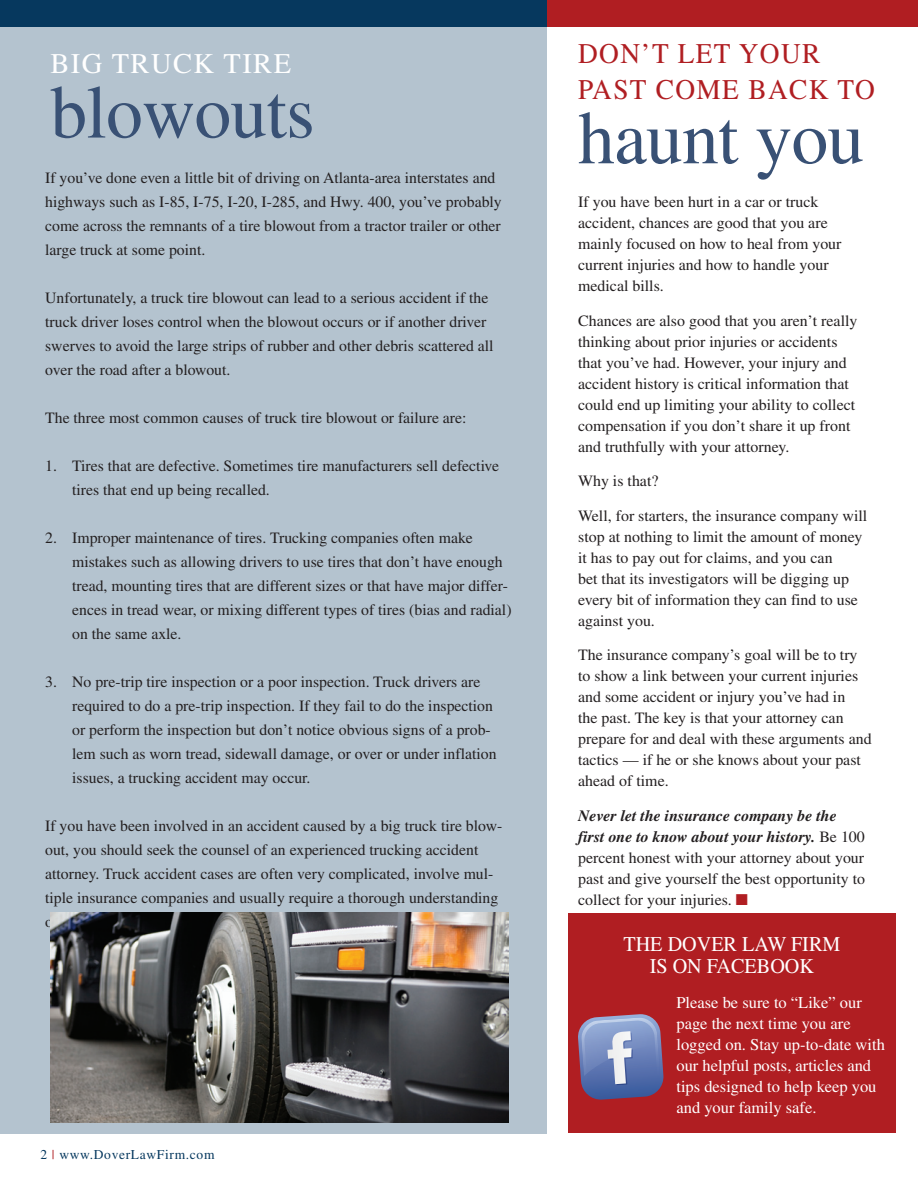
<style>
.page{position:relative;width:918px;height:1188px;background:#fff}
.page>*{position:absolute;margin:0;border:0;box-sizing:border-box;transform-origin:0 0}
.t1{font:75px "Times";letter-spacing:-.01em;color:#395175}
.t2{font:28.5px/36px "Times";letter-spacing:.05em;color:#b01e22;scale:.96 1}
.t3{font:28.5px "Times";letter-spacing:.05em;color:#fff}
.t4{font:21px/22.5px "Times";color:#fff;text-align:center;scale:.96 1}
.t5{font:16.5px/21px "Times LT Std";color:#fff}
.t6{font:15.75px/21px "Times LT Std";color:#231f20}
.t7{font:13.5px "Times";letter-spacing:.05em;color:#06385e}
.s1{color:#b01e22}
.s2{font-weight:700;font-style:italic}
</style>
<div class="page">
<div style="left:0;top:0;width:546px;height:1134px;background:#b4c3cf"></div>
<div style="left:390px;top:0;width:528px;height:27px;background:#b01e22"></div>
<div style="left:0;top:0;width:546px;height:27px;background:#06385e"></div>
<img style="left:50px;top:913px;width:459px;height:209px">
<div style="left:568px;top:913px;width:328px;height:220px;background:#b01e22"></div>
<svg style="left:578px;top:1014px;width:86px;height:86px;background:#8182ad"></svg>
<h2 class="t3" style="left:50px;top:47px;width:242px">BIG TRUCK TIRE</h2>
<h1 class="t1" style="left:50px;top:70px;width:266px">blowouts</h1>
<p class="t6" style="left:45px;top:166px;width:458px;line-height:24px">If you’ve done even a little bit of driving on Atlanta-area interstates and highways such as I-85, I-75, I-20, I-285, and Hwy. 400, you’ve probably come across the remnants of a tire blowout from a tractor trailer or other large truck at some point.</p>
<p class="t6" style="left:45px;top:286px;width:450px;line-height:24px">Unfortunately, a truck tire blowout can lead to a serious accident if the truck driver loses control when the blowout occurs or if another driver swerves to avoid the large strips of rubber and other debris scattered all over the road after a blowout.</p>
<p class="t6" style="left:45px;top:407px;width:423px">The three most common causes of truck tire blowout or failure are:</p>
<p class="t6" style="left:72px;top:454px;width:429px;line-height:24px;text-indent:-27px">1. Tires that are defective. Sometimes tire manufacturers sell defective tires that end up being recalled.</p>
<p class="t6" style="left:72px;top:526px;width:441px;line-height:24px;text-indent:-27px">2. Improper maintenance of tires. Trucking companies often make mistakes such as allowing drivers to use tires that don’t have enough tread, mounting tires that are different sizes or that have major differ&shy;ences in tread wear, or mixing different types of tires (bias and radial) on the same axle.</p>
<p class="t6" style="left:72px;top:670px;width:426px;line-height:24px;text-indent:-27px">3. No pre-trip tire inspection or a poor inspection. Truck drivers are required to do a pre-trip inspection. If they fail to do the inspection or perform the inspection but don’t notice obvious signs of a prob&shy;lem such as worn tread, sidewall damage, or over or under inflation issues, a trucking accident may occur.</p>
<p class="t6" style="left:45px;top:814px;width:459px;line-height:24px">If you have been involved in an accident caused by a big truck tire blow&shy;out, you should seek the counsel of an experienced trucking accident attorney. Truck accident cases are often very complicated, involve mul&shy;tiple insurance companies and usually require a thorough understanding</p>
<p class="t7" style="left:40px;top:1146px;width:176px">2 <span class="s1">|</span> www.DoverLawFirm.com</p>
<p class="t7" style="left:63px;top:1146px;width:241px">February 2011 <span class="s1">|</span> www.TopPractices.com</p>
<h2 class="t2" style="left:578px;top:35px;width:311px">DON’T LET YOUR<br>PAST COME BACK TO</h2>
<h1 class="t1" style="left:578px;top:96px;width:288px">haunt you</h1>
<p class="t6" style="left:578px;top:191px;width:265px">If you have been hurt in a car or truck accident, chances are good that you are mainly focused on how to heal from your current injuries and how to handle your medical bills.</p>
<p class="t6" style="left:578px;top:310px;width:281px">Chances are also good that you aren’t really thinking about prior injuries or accidents that you’ve had. However, your injury and accident history is critical information that could end up limiting your ability to collect compensation if you don’t share it up front and truthfully with your attorney.</p>
<p class="t6" style="left:578px;top:464px;width:291px;line-height:34.5px">Why is that?<br>Well, for starters, the insurance company will</p>
<p class="t6" style="left:578px;top:526px;width:286px">stop at nothing to limit the amount of money it has to pay out for claims, and you can<br>bet that its investigators will be digging up every bit of information they can find to use against you.</p>
<p class="t6" style="left:578px;top:644px;width:295px">The insurance company’s goal will be to try to show a link between your current injuries and some accident or injury you’ve had in<br>the past. The key is that your attorney can prepare for and deal with these arguments and tactics — if he or she knows about your past ahead of time.</p>
<p class="t6" style="left:578px;top:805px;width:289px"><span class="s2">Never let the insurance company be the first one to know about your history.</span> Be 100 percent honest with your attorney about your past and give yourself the best opportunity to collect for your injuries. <span class="s1">■</span></p>
<h3 class="t4" style="left:623px;top:932px;width:228px">THE DOVER LAW FIRM<br>IS ON FACEBOOK</h3>
<p class="t5" style="left:676px;top:991px;width:210px">Please be sure to “Like” our page the next time you are logged on. Stay up-to-date with our helpful posts, articles and tips designed to help keep you and your family safe.</p>
</div>
